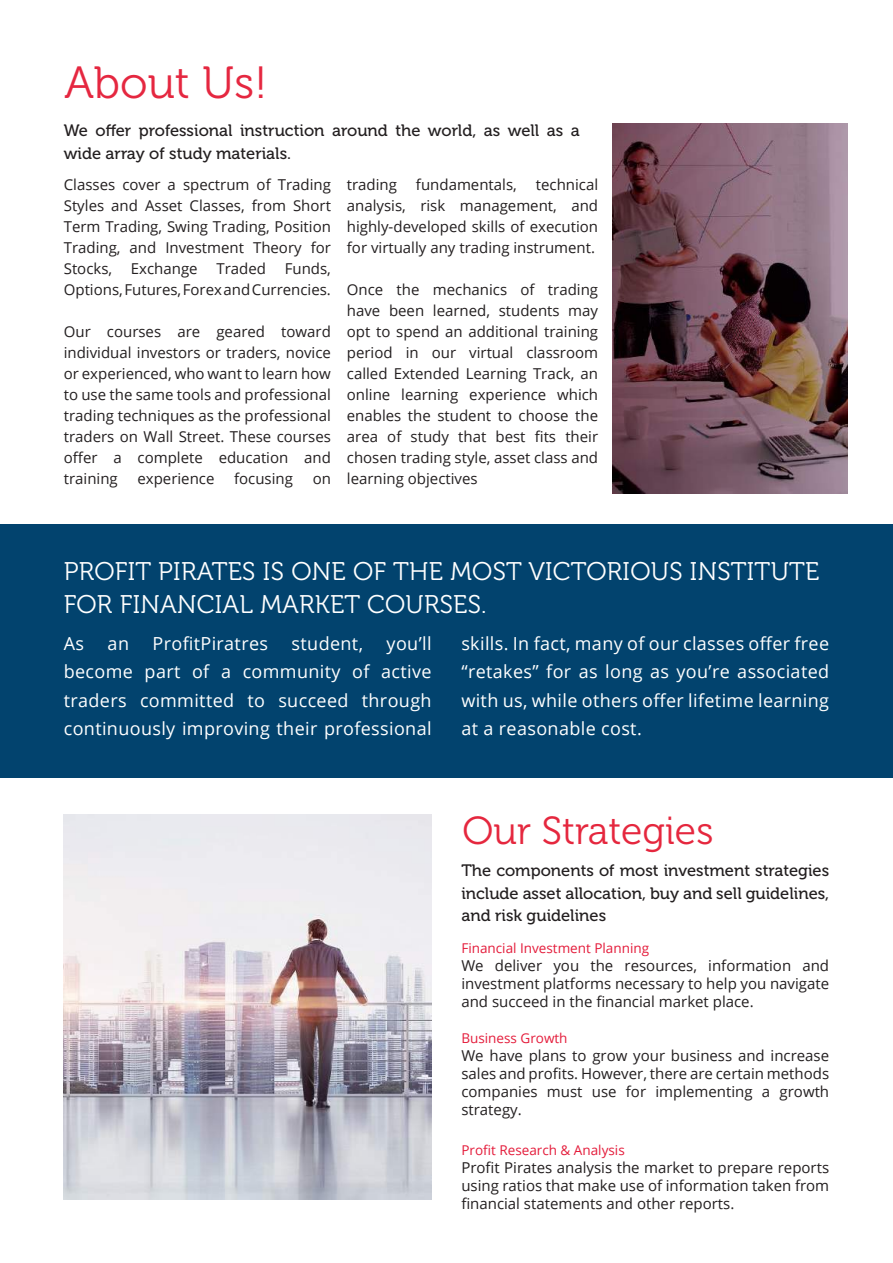
<style>
.page{position:relative;width:893px;height:1263px;background:#fff}
.page>*{position:absolute;margin:0;border:0;box-sizing:border-box;transform-origin:0 0}
.t1{font:45px "Museo 300";color:#e52740}
.t2{font:39px "Museo 300";color:#e5273e}
.t3{font:25.5px/33px "Museo 300";letter-spacing:.01em;color:#fff}
.t4{font:18px/28.5px "Open Sans";letter-spacing:.02em;color:#fff;text-align:justify}
.t5{font:16.5px/22.5px "Museo 500";color:#231f20}
.t6{font:15px/21px "Open Sans";color:#231f20;text-align:justify}
.t7{font:13.5px "Open Sans";color:#e41c3b}
</style>
<div class="page">
<img style="left:612px;top:123px;width:236px;height:370px">
<div style="left:0;top:524px;width:893px;height:253px;background:#02436e"></div>
<img style="left:64px;top:814px;width:368px;height:385px">
<h1 class="t1" style="left:64px;top:58px;width:205px">About Us!</h1>
<p class="t5" style="left:64px;top:119px;width:517px">We offer professional instruction around the world, as well as a wide array of study materials.</p>
<p class="t6" style="left:347px;top:173px;width:52px">trading</p>
<p class="t6" style="left:416px;top:173px;width:102px">fundamentals,</p>
<p class="t6" style="left:64px;top:173px;width:269px">Classes cover a spectrum of Trading Styles and Asset Classes, from Short Term Trading, Swing Trading, Position Trading, and Investment Theory for Stocks,</p>
<p class="t6" style="left:347px;top:173px;width:253px;text-indent:189px">technical analysis, risk management, and highly-developed skills of execution for virtually any trading instrument.</p>
<p class="t6" style="left:347px;top:278px;width:253px">Once the mechanics of trading have been learned, students may opt to spend an additional training period in our virtual classroom called Extended Learning Track, an online learning experience which enables the student to choose the area of study that best fits their chosen trading style, asset class and learning objectives</p>
<p class="t6" style="left:64px;top:257px;width:269px;text-align:right">Funds,<br>Options, Futures, Forex and Currencies.</p>
<p class="t6" style="left:64px;top:320px;width:269px">Our courses are geared toward individual investors or traders, novice or experienced, who want to learn how to use the same tools and professional trading techniques as the professional traders on Wall Street. These courses offer a complete education and training</p>
<p class="t6" style="left:131px;top:257px;width:137px">Exchange Traded</p>
<p class="t6" style="left:137px;top:467px;width:78px">experience</p>
<p class="t6" style="left:234px;top:467px;width:60px">focusing</p>
<p class="t6" style="left:313px;top:467px;width:20px">on</p>
<h3 class="t3" style="left:64px;top:555px;width:757px">PROFIT PIRATES IS ONE OF THE MOST VICTORIOUS INSTITUTE<br>FOR FINANCIAL MARKET COURSES.</h3>
<p class="t4" style="left:64px;top:628px;width:22px">As</p>
<p class="t4" style="left:108px;top:628px;width:23px">an</p>
<p class="t4" style="left:153px;top:628px;width:117px">ProfitPiratres</p>
<p class="t4" style="left:292px;top:628px;width:73px">student,</p>
<p class="t4" style="left:64px;top:628px;width:369px;text-indent:323px">you’ll become part of a community of active traders committed to succeed through continuously improving their professional</p>
<p class="t4" style="left:461px;top:628px;width:369px">skills. In fact, many of our classes offer free “retakes” for as long as you’re associated with us, while others offer lifetime learning at a reasonable cost.</p>
<h2 class="t2" style="left:462px;top:810px;width:253px">Our Strategies</h2>
<p class="t5" style="left:461px;top:859px;width:369px;text-align:justify">The components of most investment strategies include asset allocation, buy and sell guidelines, and risk guidelines</p>
<p class="t7" style="left:461px;top:939px;width:189px">Financial Investment Planning</p>
<p class="t6" style="left:461px;top:956px;width:369px;line-height:18px">We deliver you the resources, information and investment platforms necessary to help you navigate and succeed in the financial market place.</p>
<p class="t7" style="left:461px;top:1029px;width:108px">Business Growth</p>
<p class="t6" style="left:461px;top:1046px;width:369px;line-height:18px">We have plans to grow your business and increase sales and profits. However, there are certain methods companies must use for implementing a growth strategy.</p>
<p class="t7" style="left:461px;top:1140px;width:165px">Profit Research &amp; Analysis</p>
<p class="t6" style="left:461px;top:1158px;width:369px;line-height:18px">Profit Pirates analysis the market to prepare reports using ratios that make use of information taken from financial statements and other reports.</p>
</div>
